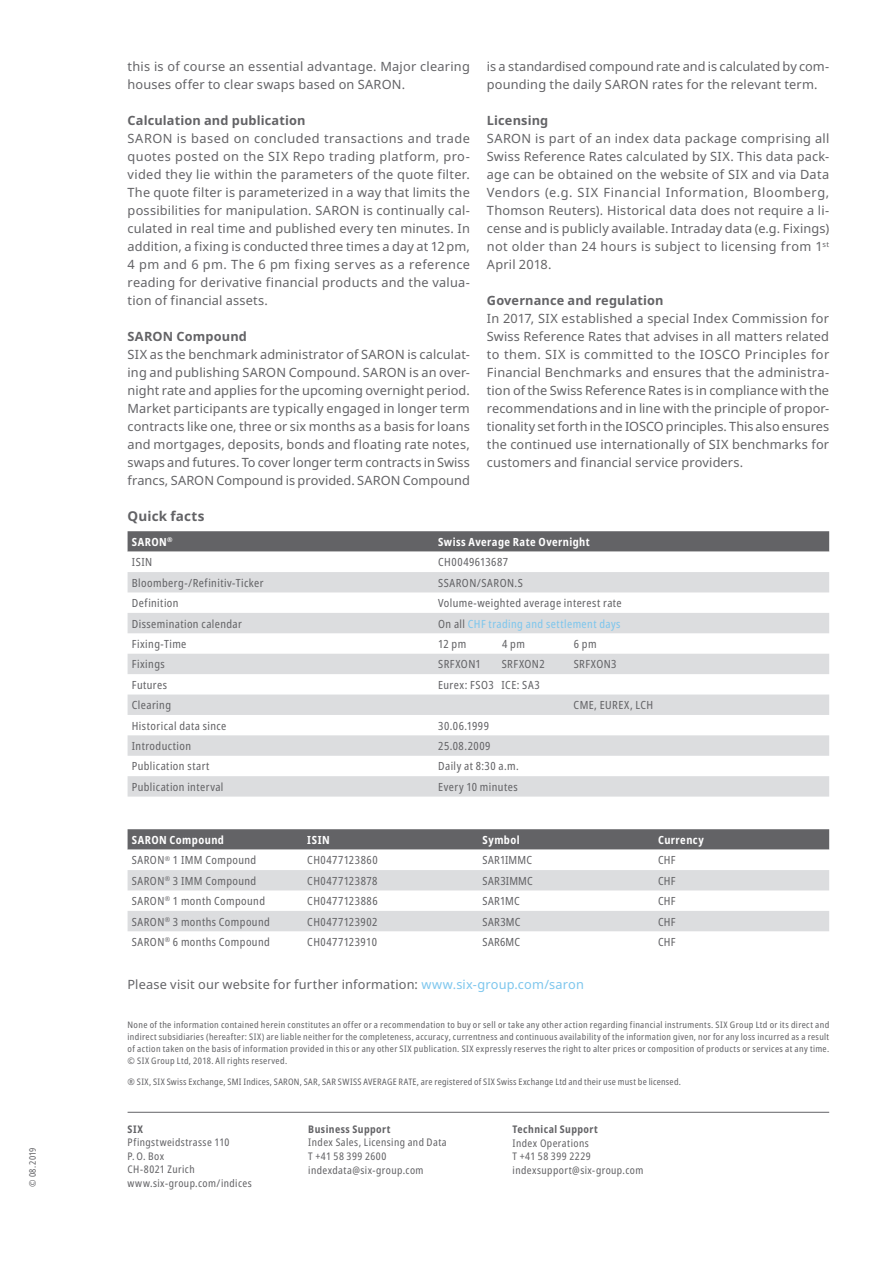
<style>
.page{position:relative;width:893px;height:1263px;background:#fff}
.page>*{position:absolute;margin:0;border:0;box-sizing:border-box;transform-origin:0 0}
.t1{font:700 13.5px "Noto Sans";letter-spacing:.01em;color:#636366}
.t2{font:12.75px/18px "Noto Sans";letter-spacing:.015em;color:#636366;text-align:justify}
.t3{font:700 12.75px "Noto Sans";letter-spacing:.01em;color:#636366}
.t4{font:condensed 11.25px "Noto Sans";letter-spacing:.035em;color:#636366}
.t5{font:700 condensed 11.25px "Noto Sans";letter-spacing:.04em;color:#fff}
.t6{font:condensed 11.25px "Noto Sans";letter-spacing:.04em;color:#7dc6ed}
.t7{font:condensed 10.5px/13.5px "Noto Sans";letter-spacing:.04em;color:#636366}
.t8{font:700 condensed 10.5px "Noto Sans";letter-spacing:.04em;color:#636366}
.t9{font:condensed 9px/12px "Noto Sans";letter-spacing:.035em;color:#636366;text-align:justify}
.s1{color:#636366}
.s2{color:#7dc6ed}
</style>
<div class="page">
<hr style="left:128px;top:1112px;width:701px;height:1px;background:#636366">
<svg style="left:128px;top:531px;width:701px;height:21px;background:#68686b"></svg>
<svg style="left:128px;top:572px;width:701px;height:224px;fill:#dcdddf"></svg>
<svg style="left:128px;top:829px;width:701px;height:21px;background:#68686b"></svg>
<svg style="left:128px;top:931px;width:701px;height:1px"></svg>
<svg style="left:128px;top:870px;width:701px;height:61px"></svg>
<p class="t9" style="left:27px;top:1187px;width:41px;rotate:-90deg">© 08.2019</p>
<p class="t2" style="left:128px;top:58px;width:344px">this is of course an essential advantage. Major clearing houses offer to clear swaps based on SARON.</p>
<p class="t3" style="left:128px;top:111px;width:180px">Calculation and publication</p>
<p class="t2" style="left:128px;top:130px;width:344px">SARON is based on concluded transactions and trade quotes posted on the SIX Repo trading platform, pro&shy;vided they lie within the parameters of the quote filter.<br>The quote filter is parameterized in a way that limits the possibilities for manipulation. SARON is continually cal&shy;culated in real time and published every ten minutes. In addition, a fixing is conducted three times a day at 12pm, 4 pm and 6 pm. The 6 pm fixing serves as a reference reading for derivative financial products and the valua&shy;tion of financial assets.</p>
<p class="t3" style="left:128px;top:327px;width:121px">SARON Compound</p>
<p class="t2" style="left:128px;top:346px;width:344px">SIX as the benchmark administrator of SARON is calculat&shy;ing and publishing SARON Compound. SARON is an over&shy;night rate and applies for the upcoming overnight period.<br>Market participants are typically engaged in longer term contracts like one, three or six months as a basis for loans and mortgages, deposits, bonds and floating rate notes, swaps and futures. To cover longer term contracts in Swiss francs, SARON Compound is provided. SARON Compound</p>
<p class="t1" style="left:128px;top:506px;width:78px">Quick facts</p>
<p class="t2" style="left:487px;top:58px;width:344px">is a standardised compound rate and is calculated by com&shy;pounding the daily SARON rates for the relevant term.</p>
<p class="t3" style="left:487px;top:111px;width:63px">Licensing</p>
<p class="t2" style="left:487px;top:130px;width:344px">SARON is part of an index data package comprising all Swiss Reference Rates calculated by SIX. This data pack&shy;age can be obtained on the website of SIX and via Data Vendors (e.g. SIX Financial Information, Bloomberg, Thomson Reuters). Historical data does not require a li&shy;cense and is publicly available. Intraday data (e.g. Fixings) not older than 24 hours is subject to licensing from 1<sup>st </sup>April 2018.</p>
<p class="t3" style="left:487px;top:291px;width:178px">Governance and regulation</p>
<p class="t2" style="left:487px;top:310px;width:344px">In 2017, SIX established a special Index Commission for Swiss Reference Rates that advises in all matters related to them. SIX is committed to the IOSCO Principles for Financial Benchmarks and ensures that the administra&shy;tion of the Swiss Reference Rates is in compliance with the recommendations and in line with the principle of propor&shy;tionality set forth in the IOSCO principles. This also ensures the continued use internationally of SIX benchmarks for customers and financial service providers.</p>
<p class="t5" style="left:132px;top:534px;width:42px">SARON<sup>®</sup></p>
<p class="t5" style="left:438px;top:534px;width:153px">Swiss Average Rate Overnight</p>
<p class="t4" style="left:132px;top:554px;width:22px">ISIN</p>
<p class="t4" style="left:438px;top:554px;width:72px">CH0049613687</p>
<p class="t4" style="left:132px;top:575px;width:133px">Bloomberg-/Refinitiv-Ticker</p>
<p class="t4" style="left:438px;top:575px;width:86px">SSARON/SARON.S</p>
<p class="t4" style="left:132px;top:595px;width:48px">Definition</p>
<p class="t4" style="left:438px;top:595px;width:185px">Volume-weighted average interest rate</p>
<p class="t4" style="left:132px;top:615px;width:112px">Dissemination calendar</p>
<p class="t6" style="left:438px;top:615px;width:184px"><span class="s1">On all</span> CHF trading and settlement days</p>
<p class="t4" style="left:132px;top:636px;width:56px">Fixing-Time</p>
<p class="t4" style="left:438px;top:636px;width:30px">12 pm</p>
<p class="t4" style="left:502px;top:636px;width:24px">4 pm</p>
<p class="t4" style="left:574px;top:636px;width:24px">6 pm</p>
<p class="t4" style="left:132px;top:656px;width:34px">Fixings</p>
<p class="t4" style="left:438px;top:656px;width:44px">SRFXON1</p>
<p class="t4" style="left:502px;top:656px;width:44px">SRFXON2</p>
<p class="t4" style="left:574px;top:656px;width:44px">SRFXON3</p>
<p class="t4" style="left:132px;top:677px;width:37px">Futures</p>
<p class="t4" style="left:438px;top:677px;width:103px">Eurex: FSO3 ICE: SA3</p>
<p class="t4" style="left:132px;top:697px;width:41px">Clearing</p>
<p class="t4" style="left:574px;top:697px;width:81px">CME, EUREX, LCH</p>
<p class="t4" style="left:132px;top:718px;width:96px">Historical data since</p>
<p class="t4" style="left:438px;top:718px;width:52px">30.06.1999</p>
<p class="t4" style="left:132px;top:738px;width:61px">Introduction</p>
<p class="t4" style="left:438px;top:738px;width:54px">25.08.2009</p>
<p class="t4" style="left:132px;top:758px;width:79px">Publication start</p>
<p class="t4" style="left:438px;top:758px;width:82px">Daily at 8:30 a.m.</p>
<p class="t4" style="left:132px;top:779px;width:93px">Publication interval</p>
<p class="t4" style="left:438px;top:779px;width:81px">Every 10 minutes</p>
<p class="t5" style="left:132px;top:832px;width:94px">SARON Compound</p>
<p class="t5" style="left:307px;top:832px;width:24px">ISIN</p>
<p class="t5" style="left:483px;top:832px;width:39px">Symbol</p>
<p class="t5" style="left:658px;top:832px;width:47px">Currency</p>
<p class="t4" style="left:132px;top:852px;width:126px">SARON<sup>®</sup> 1 IMM Compound</p>
<p class="t4" style="left:307px;top:852px;width:72px">CH0477123860</p>
<p class="t4" style="left:483px;top:852px;width:51px">SAR1IMMC</p>
<p class="t4" style="left:658px;top:852px;width:19px">CHF</p>
<p class="t4" style="left:132px;top:873px;width:126px">SARON<sup>®</sup> 3 IMM Compound</p>
<p class="t4" style="left:307px;top:873px;width:72px">CH0477123878</p>
<p class="t4" style="left:483px;top:873px;width:52px">SAR3IMMC</p>
<p class="t4" style="left:658px;top:873px;width:19px">CHF</p>
<p class="t4" style="left:132px;top:893px;width:135px">SARON<sup>®</sup> 1 month Compound</p>
<p class="t4" style="left:307px;top:893px;width:72px">CH0477123886</p>
<p class="t4" style="left:483px;top:893px;width:39px">SAR1MC</p>
<p class="t4" style="left:658px;top:893px;width:19px">CHF</p>
<p class="t4" style="left:132px;top:913px;width:139px">SARON<sup>®</sup> 3 months Compound</p>
<p class="t4" style="left:307px;top:913px;width:72px">CH0477123902</p>
<p class="t4" style="left:483px;top:913px;width:39px">SAR3MC</p>
<p class="t4" style="left:658px;top:913px;width:19px">CHF</p>
<p class="t4" style="left:132px;top:934px;width:139px">SARON<sup>®</sup> 6 months Compound</p>
<p class="t4" style="left:307px;top:934px;width:71px">CH0477123910</p>
<p class="t4" style="left:483px;top:934px;width:39px">SAR6MC</p>
<p class="t4" style="left:658px;top:934px;width:19px">CHF</p>
<p class="t2" style="left:127px;top:976px;width:458px">Please visit our website for further information: <span class="s2">www.six-group.com/saron</span></p>
<p class="t9" style="left:128px;top:1018px;width:703px">None of the information contained herein constitutes an offer or a recommendation to buy or sell or take any other action regarding financial instruments. SIX Group Ltd or its direct and indirect subsidiaries (hereafter: SIX) are liable neither for the completeness, accuracy, currentness and continuous availability of the information given, nor for any loss incurred as a result of action taken on the basis of information provided in this or any other SIX publication. SIX expressly reserves the right to alter prices or composition of products or services at any time. © SIX Group Ltd, 2018. All rights reserved.</p>
<p class="t9" style="left:128px;top:1075px;width:555px">® SIX, SIX Swiss Exchange, SMI Indices, SARON, SAR, SAR SWISS AVERAGE RATE, are registered of SIX Swiss Exchange Ltd and their use must be licensed.</p>
<p class="t8" style="left:128px;top:1121px;width:17px">SIX</p>
<p class="t7" style="left:128px;top:1136px;width:126px">Pfingstweidstrasse 110<br>P. O. Box<br>CH-8021 Zurich www.six-group.com/indices</p>
<p class="t8" style="left:308px;top:1121px;width:84px">Business Support</p>
<p class="t7" style="left:308px;top:1136px;width:140px">Index Sales, Licensing and Data<br>T +41 58 399 2600 indexdata@six-group.com</p>
<p class="t8" style="left:513px;top:1121px;width:87px">Technical Support</p>
<p class="t7" style="left:513px;top:1136px;width:132px">Index Operations<br>T +41 58 399 2229 indexsupport@six-group.com</p>
</div>
